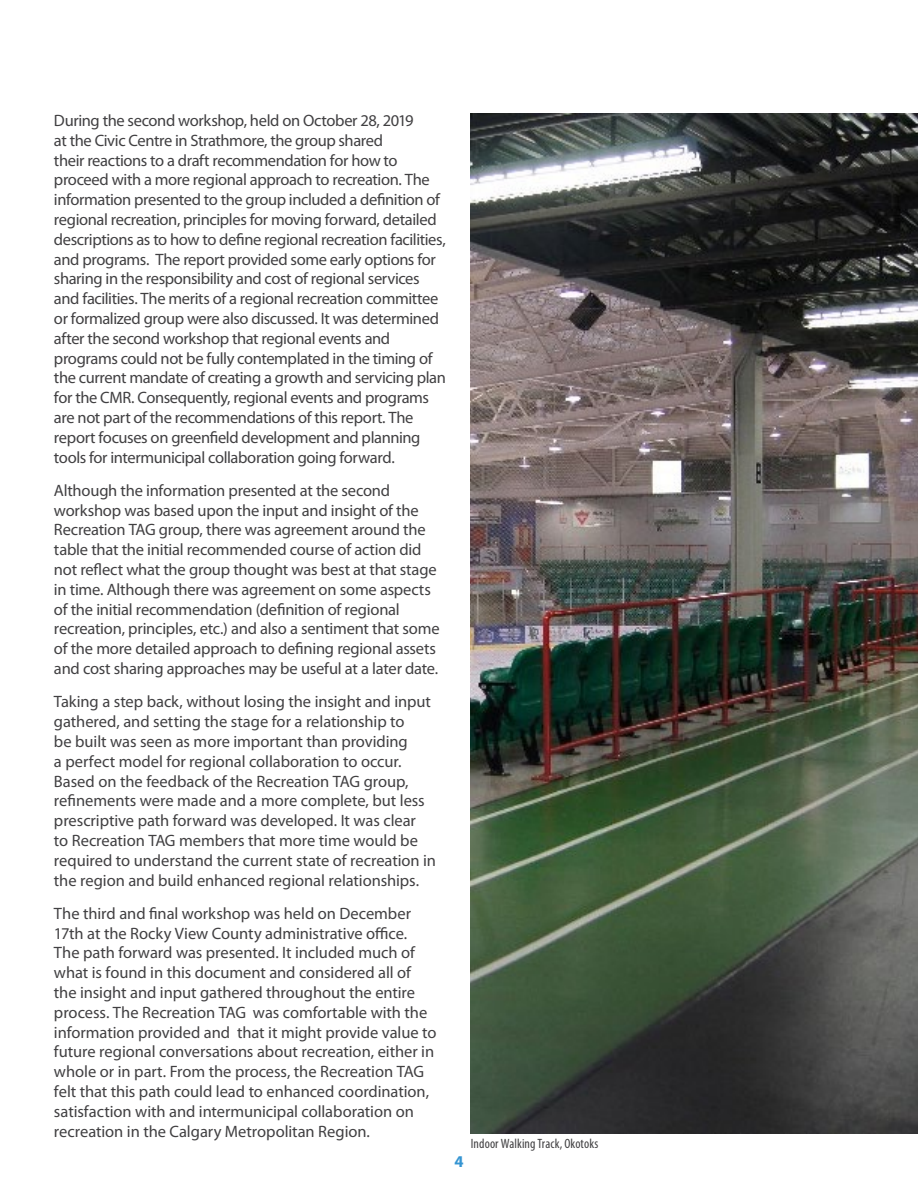
<style>
.page{position:relative;width:918px;height:1188px;background:#fff}
.page>*{position:absolute;margin:0;border:0;box-sizing:border-box;transform-origin:0 0}
.t1{font:16.5px/19.8px "Myriad Pro";letter-spacing:-.015em;color:#414042}
.t2{font:700 16.5px "Myriad Pro";color:#3595d2}
.t3{font:condensed 13.5px "Myriad Pro";letter-spacing:.005em;color:#414042}
</style>
<div class="page">
<img style="left:471px;top:114px;width:447px;height:1020px">
<p class="t1" style="left:54px;top:110px;width:393px">During the second workshop, held on October 28, 2019<br>at the Civic Centre in Strathmore, the group shared<br>their reactions to a draft recommendation for how to proceed with a more regional approach to recreation. The information presented to the group included a definition of regional recreation, principles for moving forward, detailed descriptions as to how to define regional recreation facilities, and programs. The report provided some early options for sharing in the responsibility and cost of regional services and facilities. The merits of a regional recreation committee or formalized group were also discussed. It was determined after the second workshop that regional events and programs could not be fully contemplated in the timing of the current mandate of creating a growth and servicing plan for the CMR. Consequently, regional events and programs are not part of the recommendations of this report. The report focuses on greenfield development and planning tools for intermunicipal collaboration going forward.</p>
<p class="t1" style="left:54px;top:480px;width:387px">Although the information presented at the second workshop was based upon the input and insight of the Recreation TAG group, there was agreement around the table that the initial recommended course of action did not reflect what the group thought was best at that stage in time. Although there was agreement on some aspects of the initial recommendation (definition of regional recreation, principles, etc.) and also a sentiment that some of the more detailed approach to defining regional assets and cost sharing approaches may be useful at a later date.</p>
<p class="t1" style="left:54px;top:692px;width:384px">Taking a step back, without losing the insight and input gathered, and setting the stage for a relationship to<br>be built was seen as more important than providing<br>a perfect model for regional collaboration to occur.<br>Based on the feedback of the Recreation TAG group, refinements were made and a more complete, but less prescriptive path forward was developed. It was clear<br>to Recreation TAG members that more time would be required to understand the current state of recreation in the region and build enhanced regional relationships.</p>
<p class="t1" style="left:54px;top:903px;width:384px">The third and final workshop was held on December 17th at the Rocky View County administrative office.<br>The path forward was presented. It included much of what is found in this document and considered all of the insight and input gathered throughout the entire process. The Recreation TAG was comfortable with the information provided and that it might provide value to future regional conversations about recreation, either in whole or in part. From the process, the Recreation TAG felt that this path could lead to enhanced coordination, satisfaction with and intermunicipal collaboration on recreation in the Calgary Metropolitan Region.</p>
<p class="t2" style="left:454px;top:1151px;width:11px">4</p>
<p class="t3" style="left:471px;top:1135px;width:129px">Indoor Walking Track, Okotoks</p>
</div>
